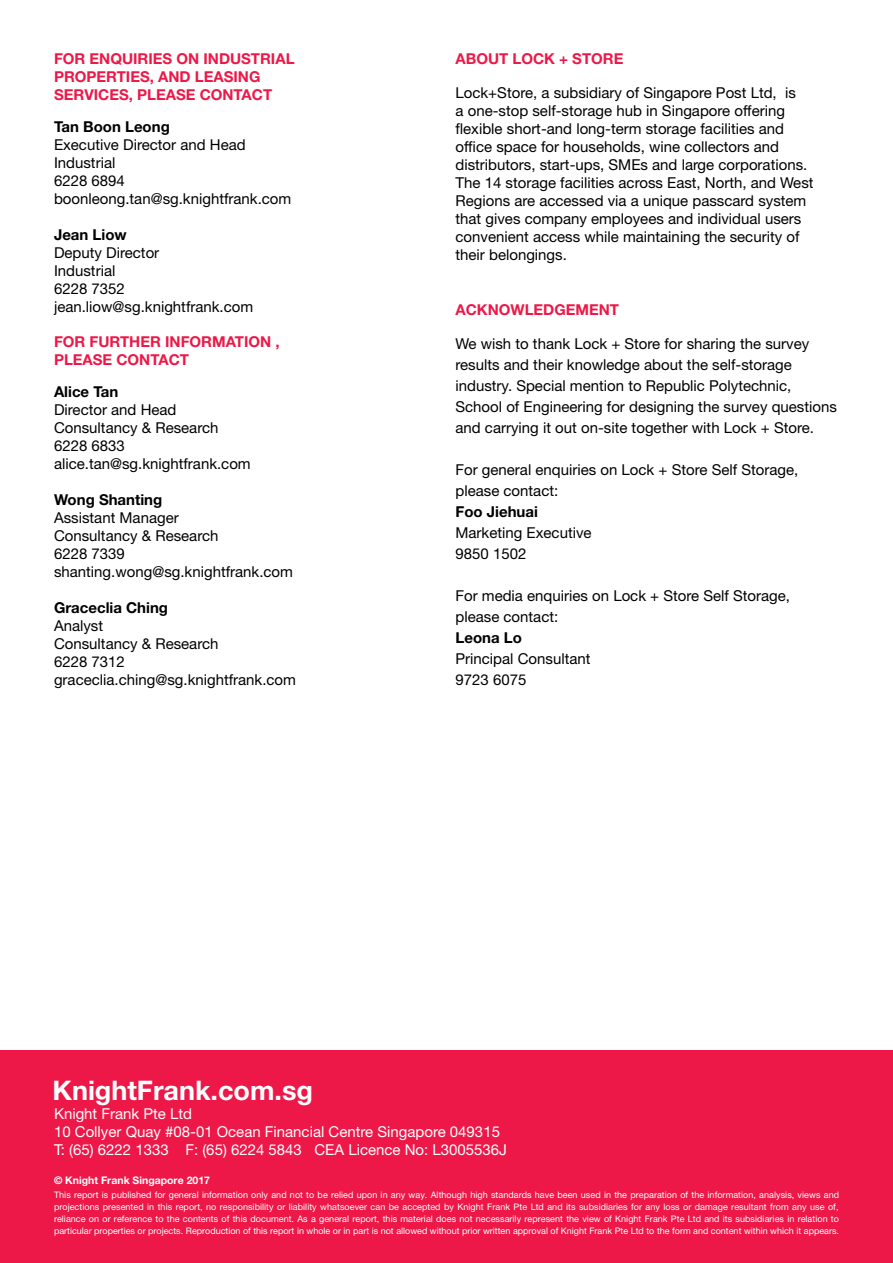
<style>
.page{position:relative;width:893px;height:1263px;background:#fff}
.page>*{position:absolute;margin:0;border:0;box-sizing:border-box;transform-origin:0 0}
.t1{font:700 27px "Helvetica Neue LT Std";color:#fff}
.t2{font:15px/18px "Helvetica Neue LT Std";color:#000}
.t3{font:700 15px/18px "Helvetica Neue LT Std";color:#ed1848}
.t4{font:15px/18px "Helvetica Neue LT Std";color:#fff}
.t5{font:700 15px "Helvetica Neue LT Std";color:#000}
.t6{font:700 10.5px "Helvetica Neue LT Std";color:#fff}
.t7{font:9px/12px "Helvetica Neue LT Std";color:#fff;text-align:justify}
</style>
<div class="page">
<div style="left:0;top:1050px;width:893px;height:213px;background:#ed1848"></div>
<p class="t3" style="left:54px;top:50px;width:242px">FOR ENQUIRIES ON INDUSTRIAL<br>PROPERTIES, AND LEASING<br>SERVICES, PLEASE CONTACT</p>
<p class="t5" style="left:54px;top:117px;width:117px">Tan Boon Leong</p>
<p class="t2" style="left:54px;top:135px;width:239px">Executive Director and Head<br>Industrial<br>6228 6894 boonleong.tan@sg.knightfrank.com</p>
<p class="t5" style="left:54px;top:225px;width:74px">Jean Liow</p>
<p class="t2" style="left:54px;top:243px;width:201px">Deputy Director<br>Industrial<br>6228 7352 jean.liow@sg.knightfrank.com</p>
<p class="t3" style="left:54px;top:332px;width:227px">FOR FURTHER INFORMATION ,<br>PLEASE CONTACT</p>
<p class="t5" style="left:54px;top:382px;width:66px">Alice Tan</p>
<p class="t2" style="left:54px;top:400px;width:198px">Director and Head<br>Consultancy &amp; Research<br>6228 6833 alice.tan@sg.knightfrank.com</p>
<p class="t5" style="left:54px;top:490px;width:110px">Wong Shanting</p>
<p class="t2" style="left:54px;top:508px;width:240px">Assistant Manager<br>Consultancy &amp; Research<br>6228 7339 shanting.wong@sg.knightfrank.com</p>
<p class="t5" style="left:54px;top:598px;width:116px">Graceclia Ching</p>
<p class="t2" style="left:54px;top:616px;width:244px">Analyst<br>Consultancy &amp; Research<br>6228 7312 graceclia.ching@sg.knightfrank.com</p>
<p class="t3" style="left:455px;top:50px;width:169px">ABOUT LOCK + STORE</p>
<p class="t2" style="left:455px;top:84px;width:360px">Lock+Store, a subsidiary of Singapore Post Ltd, is<br>a one-stop self-storage hub in Singapore offering flexible short-and long-term storage facilities and office space for households, wine collectors and distributors, start-ups, SMEs and large corporations.<br>The 14 storage facilities across East, North, and West Regions are accessed via a unique passcard system that gives company employees and individual users convenient access while maintaining the security of their belongings.</p>
<p class="t3" style="left:455px;top:300px;width:165px">ACKNOWLEDGEMENT</p>
<p class="t2" style="left:455px;top:333px;width:383px;line-height:21px">We wish to thank Lock + Store for sharing the survey results and their knowledge about the self-storage industry. Special mention to Republic Polytechnic, School of Engineering for designing the survey questions and carrying it out on-site together with Lock + Store.</p>
<p class="t2" style="left:455px;top:459px;width:344px;line-height:21px">For general enquiries on Lock + Store Self Storage, please contact:</p>
<p class="t5" style="left:455px;top:502px;width:84px">Foo Jiehuai</p>
<p class="t2" style="left:455px;top:522px;width:138px;line-height:21px">Marketing Executive<br>9850 1502</p>
<p class="t2" style="left:455px;top:585px;width:336px;line-height:21px">For media enquiries on Lock + Store Self Storage, please contact:</p>
<p class="t5" style="left:455px;top:628px;width:68px">Leona Lo</p>
<p class="t2" style="left:455px;top:648px;width:137px;line-height:21px">Principal Consultant<br>9723 6075</p>
<h1 class="t1" style="left:52px;top:1073px;width:262px">KnightFrank.com.sg</h1>
<p class="t4" style="left:54px;top:1104px;width:455px">Knight Frank Pte Ltd<br>10 Collyer Quay #08-01 Ocean Financial Centre Singapore 049315<br>T: (65) 6222 1333 F: (65) 6224 5843 CEA Licence No: L3005536J</p>
<p class="t6" style="left:54px;top:1174px;width:158px">© Knight Frank Singapore 2017</p>
<p class="t7" style="left:54px;top:1189px;width:787px">This report is published for general information only and not to be relied upon in any way. Although high standards have been used in the preparation of the information, analysis, views and projections presented in this report, no responsibility or liability whatsoever can be accepted by Knight Frank Pte Ltd and its subsidiaries for any loss or damage resultant from any use of, reliance on or reference to the contents of this document. As a general report, this material does not necessarily represent the view of Knight Frank Pte Ltd and its subsidiaries in relation to particular properties or projects. Reproduction of this report in whole or in part is not allowed without prior written approval of Knight Frank Pte Ltd to the form and content within which it appears.</p>
</div>
